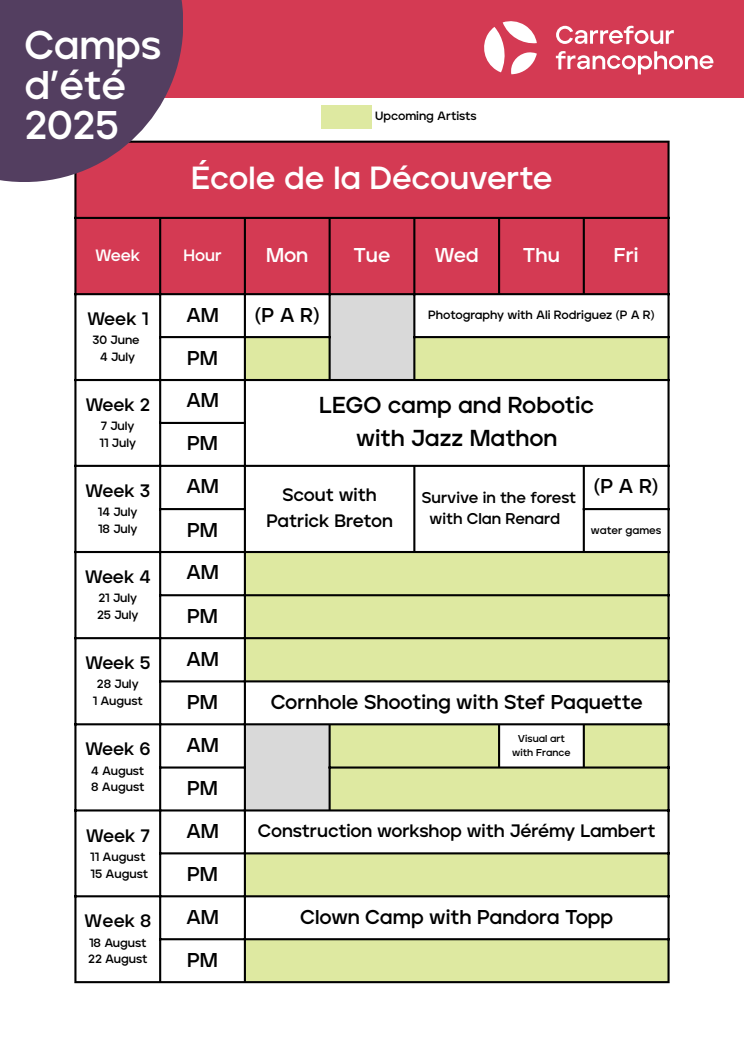
<style>
.page{position:relative;width:744px;height:1053px;background:#fff}
.page>*{position:absolute;margin:0;border:0;box-sizing:border-box;transform-origin:0 0}
.t1{font:700 40px/40.2px "Jeko";letter-spacing:-.005em;color:#fff}
.t2{font:700 32px "Jeko";letter-spacing:-.005em;color:#fff}
.t3{font:700 23.04px "Jeko";color:#000}
.t4{font:700 20px "Jeko";letter-spacing:-.005em;color:#000}
.t5{font:700 20px "Jeko";letter-spacing:-.005em;color:#fff}
.t6{font:700 18px/25.2px "Jeko";letter-spacing:-.01em;color:#000;text-align:center}
.t7{font:700 16.4px "Jeko";letter-spacing:-.005em;color:#fff}
.t8{font:700 15.6px/21.6px "Jeko";color:#000;text-align:center}
.t9{font:700 12px "Jeko";color:#000}
.t10{font:700 10.8px "Jeko";color:#000}
.t11{font:700 10px "Jeko";color:#000}
</style>
<div class="page">
<img style="left:74px;top:105px;width:596px;height:879px">
<div style="left:76px;top:143px;width:592px;height:150px;background:#d43a53"></div>
<svg style="left:246px;top:295px;width:167px;height:42px;fill:#d9d9d9"></svg>
<svg style="left:246px;top:337px;width:422px;height:644px;fill:#dee9a1"></svg>
<div style="left:245px;top:380px;width:424px;height:86px;background:#fff"></div>
<hr style="left:74px;top:143px;width:2px;height:838px;background:#000">
<hr style="left:159px;top:219px;width:2px;height:762px;background:#000">
<hr style="left:244px;top:219px;width:2px;height:762px;background:#000">
<hr style="left:329px;top:219px;width:2px;height:160px;background:#000">
<hr style="left:329px;top:725px;width:2px;height:84px;background:#000">
<hr style="left:413px;top:219px;width:2px;height:160px;background:#000">
<hr style="left:413px;top:467px;width:2px;height:84px;background:#000">
<hr style="left:498px;top:219px;width:2px;height:74px;background:#000">
<hr style="left:498px;top:725px;width:2px;height:41px;background:#000">
<hr style="left:583px;top:219px;width:2px;height:74px;background:#000">
<hr style="left:583px;top:467px;width:2px;height:84px;background:#000">
<hr style="left:583px;top:725px;width:2px;height:41px;background:#000">
<hr style="left:668px;top:143px;width:2px;height:838px;background:#000">
<hr style="left:74px;top:141px;width:596px;height:2px;background:#000">
<hr style="left:74px;top:217px;width:596px;height:2px;background:#000">
<hr style="left:74px;top:293px;width:596px;height:2px;background:#000">
<hr style="left:159px;top:336px;width:172px;height:2px;background:#000">
<hr style="left:413px;top:336px;width:257px;height:2px;background:#000">
<hr style="left:74px;top:379px;width:596px;height:2px;background:#000">
<hr style="left:159px;top:422px;width:87px;height:2px;background:#000">
<hr style="left:74px;top:465px;width:596px;height:2px;background:#000">
<hr style="left:159px;top:508px;width:87px;height:2px;background:#000">
<hr style="left:583px;top:508px;width:87px;height:2px;background:#000">
<hr style="left:74px;top:551px;width:596px;height:2px;background:#000">
<hr style="left:159px;top:594px;width:511px;height:2px;background:#000">
<hr style="left:74px;top:637px;width:596px;height:2px;background:#000">
<hr style="left:159px;top:680px;width:511px;height:2px;background:#000">
<hr style="left:74px;top:723px;width:596px;height:2px;background:#000">
<hr style="left:159px;top:766px;width:87px;height:2px;background:#000">
<hr style="left:329px;top:766px;width:341px;height:2px;background:#000">
<hr style="left:74px;top:809px;width:596px;height:2px;background:#000">
<hr style="left:159px;top:852px;width:511px;height:2px;background:#000">
<hr style="left:74px;top:895px;width:596px;height:2px;background:#000">
<hr style="left:159px;top:938px;width:511px;height:2px;background:#000">
<hr style="left:74px;top:981px;width:596px;height:2px;background:#000">
<div style="left:183px;top:0;width:561px;height:98px;background:#d43a53"></div>
<svg style="left:556px;top:25px;width:118px;height:19px"></svg>
<svg style="left:556px;top:50px;width:157px;height:24px"></svg>
<svg style="left:484px;top:21px;width:53px;height:53px"></svg>
<svg style="left:0;top:0;width:183px;height:182px;background:#684665"></svg>
<div style="left:322px;top:105px;width:50px;height:24px;background:#dee9a1"></div>
<p class="t1" style="left:24px;top:27px;width:138px">Camps d’été<br>2025</p>
<p class="t9" style="left:375px;top:111px;width:103px">Upcoming Artists</p>
<p class="t2" style="left:191px;top:163px;width:363px">École de la Découverte</p>
<p class="t7" style="left:95px;top:247px;width:47px">Week</p>
<h1 class="t7" style="left:183px;top:247px;width:40px">Hour</h1>
<p class="t5" style="left:266px;top:246px;width:44px">Mon</p>
<p class="t5" style="left:354px;top:246px;width:38px">Tue</p>
<p class="t5" style="left:435px;top:246px;width:46px">Wed</p>
<p class="t5" style="left:523px;top:246px;width:38px">Thu</p>
<p class="t5" style="left:614px;top:246px;width:26px">Fri</p>
<p class="t6" style="left:87px;top:307px;width:63px">Week 1</p>
<p class="t9" style="left:93px;top:335px;width:49px">30 June</p>
<p class="t9" style="left:100px;top:351px;width:37px">4 July</p>
<p class="t6" style="left:85px;top:393px;width:66px">Week 2</p>
<p class="t9" style="left:101px;top:420px;width:35px">7 July</p>
<p class="t9" style="left:100px;top:437px;width:38px">11 July</p>
<p class="t6" style="left:85px;top:479px;width:67px">Week 3</p>
<p class="t9" style="left:98px;top:506px;width:41px">14 July</p>
<p class="t9" style="left:98px;top:523px;width:41px">18 July</p>
<p class="t6" style="left:85px;top:565px;width:67px">Week 4</p>
<p class="t9" style="left:98px;top:592px;width:40px">21 July</p>
<p class="t9" style="left:97px;top:609px;width:43px">25 July</p>
<p class="t6" style="left:85px;top:651px;width:67px">Week 5</p>
<p class="t9" style="left:97px;top:678px;width:43px">28 July</p>
<p class="t9" style="left:93px;top:695px;width:51px">1 August</p>
<p class="t6" style="left:85px;top:737px;width:67px">Week 6</p>
<p class="t9" style="left:91px;top:765px;width:55px">4 August</p>
<p class="t9" style="left:91px;top:781px;width:55px">8 August</p>
<p class="t6" style="left:86px;top:823px;width:65px">Week 7</p>
<p class="t9" style="left:90px;top:851px;width:57px">11 August</p>
<p class="t9" style="left:91px;top:867px;width:59px">15 August</p>
<p class="t6" style="left:84px;top:909px;width:68px">Week 8</p>
<p class="t9" style="left:89px;top:936px;width:59px">18 August</p>
<p class="t9" style="left:88px;top:953px;width:61px">22 August</p>
<p class="t4" style="left:186px;top:305px;width:34px">AM</p>
<p class="t4" style="left:255px;top:305px;width:66px">(P A R)</p>
<p class="t9" style="left:428px;top:309px;width:228px">Photography with Ali Rodriguez (P A R)</p>
<p class="t4" style="left:187px;top:348px;width:32px">PM</p>
<p class="t4" style="left:186px;top:391px;width:34px">AM</p>
<p class="t3" style="left:319px;top:395px;width:276px">LEGO camp and Robotic</p>
<p class="t4" style="left:187px;top:434px;width:32px">PM</p>
<p class="t3" style="left:356px;top:427px;width:203px">with Jazz Mathon</p>
<p class="t4" style="left:594px;top:477px;width:66px">(P A R)</p>
<p class="t4" style="left:186px;top:477px;width:34px">AM</p>
<p class="t6" style="left:266px;top:483px;width:128px">Scout with<br>Patrick Breton</p>
<p class="t8" style="left:422px;top:487px;width:156px">Survive in the forest with Clan Renard</p>
<p class="t4" style="left:187px;top:520px;width:32px">PM</p>
<p class="t10" style="left:591px;top:525px;width:72px">water games</p>
<p class="t4" style="left:186px;top:563px;width:34px">AM</p>
<p class="t4" style="left:187px;top:606px;width:32px">PM</p>
<p class="t4" style="left:186px;top:649px;width:34px">AM</p>
<p class="t4" style="left:187px;top:692px;width:32px">PM</p>
<p class="t4" style="left:271px;top:692px;width:374px">Cornhole Shooting with Stef Paquette</p>
<p class="t4" style="left:186px;top:735px;width:34px">AM</p>
<p class="t11" style="left:518px;top:733px;width:49px">Visual art</p>
<p class="t11" style="left:512px;top:747px;width:60px">with France</p>
<p class="t4" style="left:187px;top:779px;width:32px">PM</p>
<p class="t4" style="left:186px;top:821px;width:34px">AM</p>
<p class="t6" style="left:258px;top:819px;width:399px">Construction workshop with Jérémy Lambert</p>
<p class="t4" style="left:187px;top:864px;width:32px">PM</p>
<p class="t4" style="left:186px;top:907px;width:34px">AM</p>
<p class="t4" style="left:300px;top:907px;width:314px">Clown Camp with Pandora Topp</p>
<p class="t4" style="left:187px;top:950px;width:32px">PM</p>
</div>
